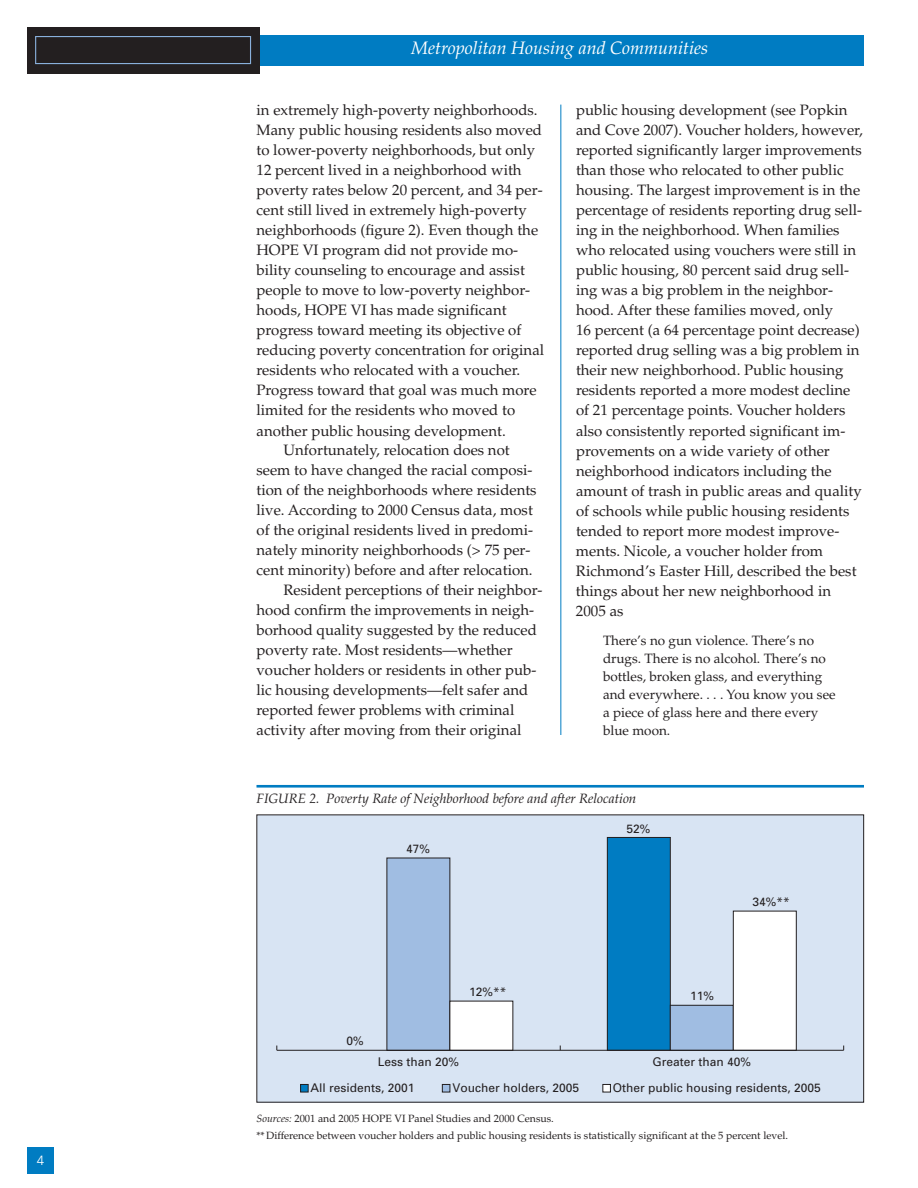
<style>
.page{position:relative;width:918px;height:1188px;background:#fff}
.page>*{position:absolute;margin:0;border:0;box-sizing:border-box;transform-origin:0 0}
.t1{font:italic 18px "Palatino";color:#fff}
.t2{font:15px/20.1px "Palatino";color:#231f20}
.t3{font:13.5px/18px "Palatino";color:#231f20}
.t4{font:italic 13.5px "Palatino";color:#231f20}
.t5{font:300 13.5px "Univers";color:#fff}
.t6{font:12px "Univers";color:#231f20}
.t7{font:10.5px/17.2px "Palatino";color:#231f20}
.s1{font-style:italic}
</style>
<div class="page">
<div style="left:255px;top:35px;width:609px;height:30px;background:#007cc2"></div>
<div style="left:27px;top:27px;width:232px;height:46px;background:#231f20"></div>
<div style="left:35px;top:36px;width:216px;height:28px;border:1px solid #89b0dc"></div>
<div style="left:27px;top:1148px;width:27px;height:26px;background:#007cc2"></div>
<hr style="left:560px;top:105px;width:1px;height:630px;background:#007cc2">
<div style="left:257px;top:815px;width:607px;height:287px;background:#d8e4f3"></div>
<div style="left:607px;top:837px;width:63px;height:213px;background:#007cc2"></div>
<div style="left:607px;top:837px;width:64px;height:214px;border:1px solid #231f20"></div>
<div style="left:387px;top:858px;width:63px;height:192px;background:#a0bde2"></div>
<div style="left:670px;top:1005px;width:63px;height:45px;background:#a0bde2"></div>
<div style="left:670px;top:1005px;width:64px;height:46px;border:1px solid #231f20"></div>
<div style="left:450px;top:1001px;width:63px;height:49px;background:#fff"></div>
<div style="left:733px;top:911px;width:63px;height:139px;background:#fff"></div>
<div style="left:733px;top:911px;width:64px;height:140px;border:1px solid #231f20"></div>
<hr style="left:277px;top:1050px;width:567px;height:1px;background:#231f20">
<div style="left:301px;top:1084px;width:7px;height:8px;background:#007cc2"></div>
<div style="left:300px;top:1084px;width:9px;height:8px;border:1px solid #231f20"></div>
<div style="left:442px;top:1084px;width:8px;height:8px;background:#a0bde2"></div>
<div style="left:442px;top:1084px;width:8px;height:8px;border:1px solid #231f20"></div>
<div style="left:603px;top:1084px;width:7px;height:8px;background:#fff"></div>
<div style="left:602px;top:1084px;width:9px;height:8px;border:1px solid #231f20"></div>
<hr style="left:256px;top:785px;width:608px;height:3px;background:#007cc2">
<p class="t5" style="left:37px;top:1155px;width:9px">4</p>
<p class="t1" style="left:411px;top:41px;width:299px">Metropolitan Housing and Communities</p>
<p class="t2" style="left:256px;top:102px;width:283px">in extremely high-poverty neighborhoods.</p>
<p class="t2" style="left:256px;top:122px;width:287px">Many public housing residents also moved</p>
<p class="t2" style="left:256px;top:142px;width:280px">to lower-poverty neighborhoods, but only</p>
<p class="t2" style="left:256px;top:162px;width:267px">12 percent lived in a neighborhood with</p>
<p class="t2" style="left:256px;top:182px;width:288px">poverty rates below 20 percent, and 34 per-</p>
<p class="t2" style="left:256px;top:202px;width:272px">cent still lived in extremely high-poverty</p>
<p class="t2" style="left:256px;top:222px;width:283px">neighborhoods (figure 2). Even though the</p>
<p class="t2" style="left:256px;top:242px;width:263px">HOPE VI program did not provide mo-</p>
<p class="t2" style="left:256px;top:262px;width:270px">bility counseling to encourage and assist</p>
<p class="t2" style="left:256px;top:282px;width:275px">people to move to low-poverty neighbor-</p>
<p class="t2" style="left:256px;top:302px;width:252px">hoods, HOPE VI has made significant</p>
<p class="t2" style="left:256px;top:322px;width:266px">progress toward meeting its objective of</p>
<p class="t2" style="left:256px;top:342px;width:289px">reducing poverty concentration for original</p>
<p class="t2" style="left:256px;top:362px;width:265px">residents who relocated with a voucher.</p>
<p class="t2" style="left:256px;top:382px;width:282px">Progress toward that goal was much more</p>
<p class="t2" style="left:256px;top:402px;width:260px">limited for the residents who moved to</p>
<p class="t2" style="left:256px;top:422px;width:251px">another public housing development.</p>
<p class="t2" style="left:284px;top:442px;width:228px">Unfortunately, relocation does not</p>
<p class="t2" style="left:256px;top:462px;width:277px">seem to have changed the racial composi-</p>
<p class="t2" style="left:256px;top:482px;width:282px">tion of the neighborhoods where residents</p>
<p class="t2" style="left:256px;top:502px;width:278px">live. According to 2000 Census data, most</p>
<p class="t2" style="left:256px;top:521px;width:278px">of the original residents lived in predomi-</p>
<p class="t2" style="left:256px;top:541px;width:276px">nately minority neighborhoods (&gt; 75 per-</p>
<p class="t2" style="left:256px;top:561px;width:278px">cent minority) before and after relocation.</p>
<p class="t2" style="left:284px;top:581px;width:261px">Resident perceptions of their neighbor-</p>
<p class="t2" style="left:256px;top:601px;width:279px">hood confirm the improvements in neigh-</p>
<p class="t2" style="left:256px;top:621px;width:282px">borhood quality suggested by the reduced</p>
<p class="t2" style="left:256px;top:641px;width:258px">poverty rate. Most residents—whether</p>
<p class="t2" style="left:256px;top:661px;width:282px">voucher holders or residents in other pub-</p>
<p class="t2" style="left:256px;top:681px;width:273px">lic housing developments—felt safer and</p>
<p class="t2" style="left:256px;top:701px;width:260px">reported fewer problems with criminal</p>
<p class="t2" style="left:256px;top:721px;width:267px">activity after moving from their original</p>
<p class="t2" style="left:576px;top:102px;width:288px">public housing development (see Popkin and Cove 2007). Voucher holders, however, reported significantly larger improvements than those who relocated to other public housing. The largest improvement is in the percentage of residents reporting drug sell&shy;ing in the neighborhood. When families who relocated using vouchers were still in public housing, 80 percent said drug sell&shy;ing was a big problem in the neighbor&shy;hood. After these families moved, only<br>16 percent (a 64 percentage point decrease) reported drug selling was a big problem in their new neighborhood. Public housing residents reported a more modest decline of 21 percentage points. Voucher holders also consistently reported significant im&shy;provements on a wide variety of other neighborhood indicators including the amount of trash in public areas and quality of schools while public housing residents tended to report more modest improve&shy;ments. Nicole, a voucher holder from Richmond’s Easter Hill, described the best things about her new neighborhood in 2005 as</p>
<p class="t3" style="left:603px;top:633px;width:234px">There’s no gun violence. There’s no drugs. There is no alcohol. There’s no bottles, broken glass, and everything and everywhere. . . . You know you see a piece of glass here and there every blue moon.</p>
<p class="t4" style="left:256px;top:793px;width:382px">FIGURE 2. Poverty Rate of Neighborhood before and after Relocation</p>
<p class="t6" style="left:347px;top:1037px;width:19px">0%</p>
<p class="t6" style="left:406px;top:844px;width:26px">47%</p>
<p class="t6" style="left:627px;top:824px;width:26px">52%</p>
<p class="t6" style="left:469px;top:988px;width:39px">12%**</p>
<p class="t6" style="left:690px;top:992px;width:26px">11%</p>
<p class="t6" style="left:753px;top:898px;width:39px">34%**</p>
<p class="t6" style="left:378px;top:1058px;width:83px">Less than 20%</p>
<p class="t6" style="left:652px;top:1058px;width:100px">Greater than 40%</p>
<p class="t6" style="left:311px;top:1083px;width:106px">All residents, 2001</p>
<p class="t6" style="left:452px;top:1083px;width:128px">Voucher holders, 2005</p>
<p class="t6" style="left:613px;top:1083px;width:210px">Other public housing residents, 2005</p>
<p class="t7" style="left:256px;top:1111px;width:533px"><span class="s1">Sources:</span> 2001 and 2005 HOPE VI Panel Studies and 2000 Census.<br>** Difference between voucher holders and public housing residents is statistically significant at the 5 percent level.</p>
</div>
